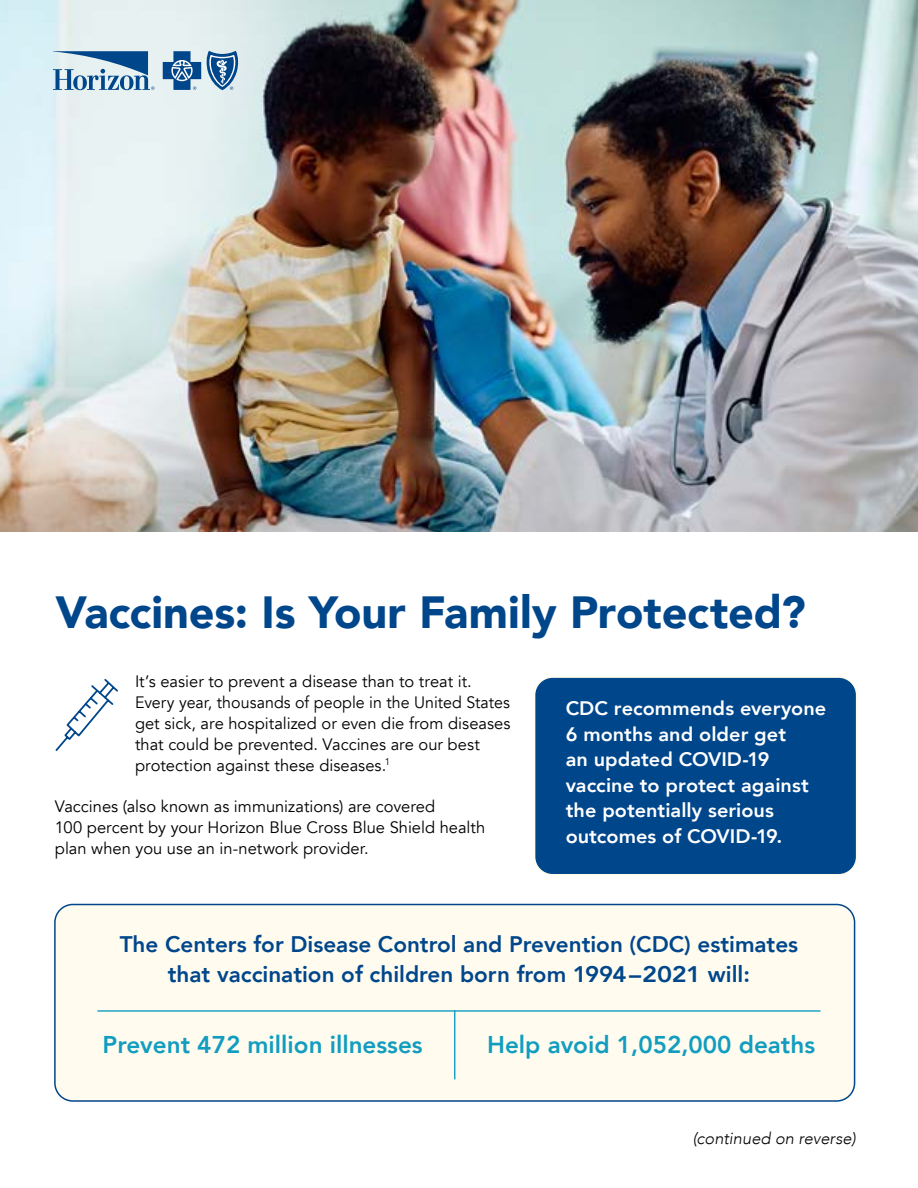
<style>
.page{position:relative;width:918px;height:1188px;background:#fff}
.page>*{position:absolute;margin:0;border:0;box-sizing:border-box;transform-origin:0 0}
.Headline{font:900 45px "Avenir";letter-spacing:-.005em;color:#00468b}
.Subhead{font:800 24.3px "Avenir";color:#129dc0}
.Subhead-2{font:800 22.5px/30px "Avenir";color:#00468b;text-align:center}
.Body{font:800 19.5px/25.5px "Avenir";letter-spacing:.005em;color:#fff}
.Body-2{font:16.5px/21px "Avenir";color:#000}
.Body-3{font:italic 300 16.5px "Avenir";color:#000}
</style>
<div class="page">
<div style="left:55px;top:904px;width:800px;height:197px;background:#fffcef;border-radius:18px"></div>
<div style="left:54px;top:904px;width:801px;height:198px;border:2px solid #00468b;border-radius:18px"></div>
<img style="left:0;top:0;width:918px;height:531px">
<svg style="left:53px;top:51px;width:102px;height:39px;background:#86a9c7"></svg>
<svg style="left:163px;top:51px;width:75px;height:39px;background:#7098bd"></svg>
<hr style="left:454px;top:1010px;width:1px;height:69px;background:#129dc0">
<hr style="left:98px;top:1010px;width:723px;height:2px;background:#129dc0">
<div style="left:535px;top:677px;width:322px;height:198px;background:#00468b;border-radius:18px"></div>
<div style="left:534px;top:676px;width:323px;height:199px;border:2px solid #fffde9;border-radius:18px"></div>
<svg style="left:56px;top:679px;width:62px;height:72px"></svg>
<p class="Headline" style="left:55px;top:573px;width:752px">Vaccines: Is Your Family Protected?</p>
<p class="Body-2" style="left:135px;top:671px;width:377px">It’s easier to prevent a disease than to treat it.<br>Every year, thousands of people in the United States get sick, are hospitalized or even die from diseases that could be prevented. Vaccines are our best protection against these diseases.<sup>1</sup></p>
<p class="Body-2" style="left:55px;top:796px;width:432px">Vaccines (also known as immunizations) are covered<br>100 percent by your Horizon Blue Cross Blue Shield health plan when you use an in-network provider.</p>
<p class="Body" style="left:566px;top:696px;width:262px">CDC recommends everyone<br>6 months and older get<br>an updated COVID-19 vaccine to protect against the potentially serious outcomes of COVID-19.</p>
<p class="Subhead-2" style="left:120px;top:929px;width:680px">The Centers for Disease Control and Prevention (CDC) estimates that vaccination of children born from 1994-2021 will:</p>
<p class="Subhead" style="left:103px;top:1026px;width:322px">Prevent 472 million illnesses</p>
<p class="Subhead" style="left:487px;top:1026px;width:330px">Help avoid 1,052,000 deaths</p>
<p class="Body-3" style="left:693px;top:1128px;width:164px">(continued on reverse)</p>
</div>
